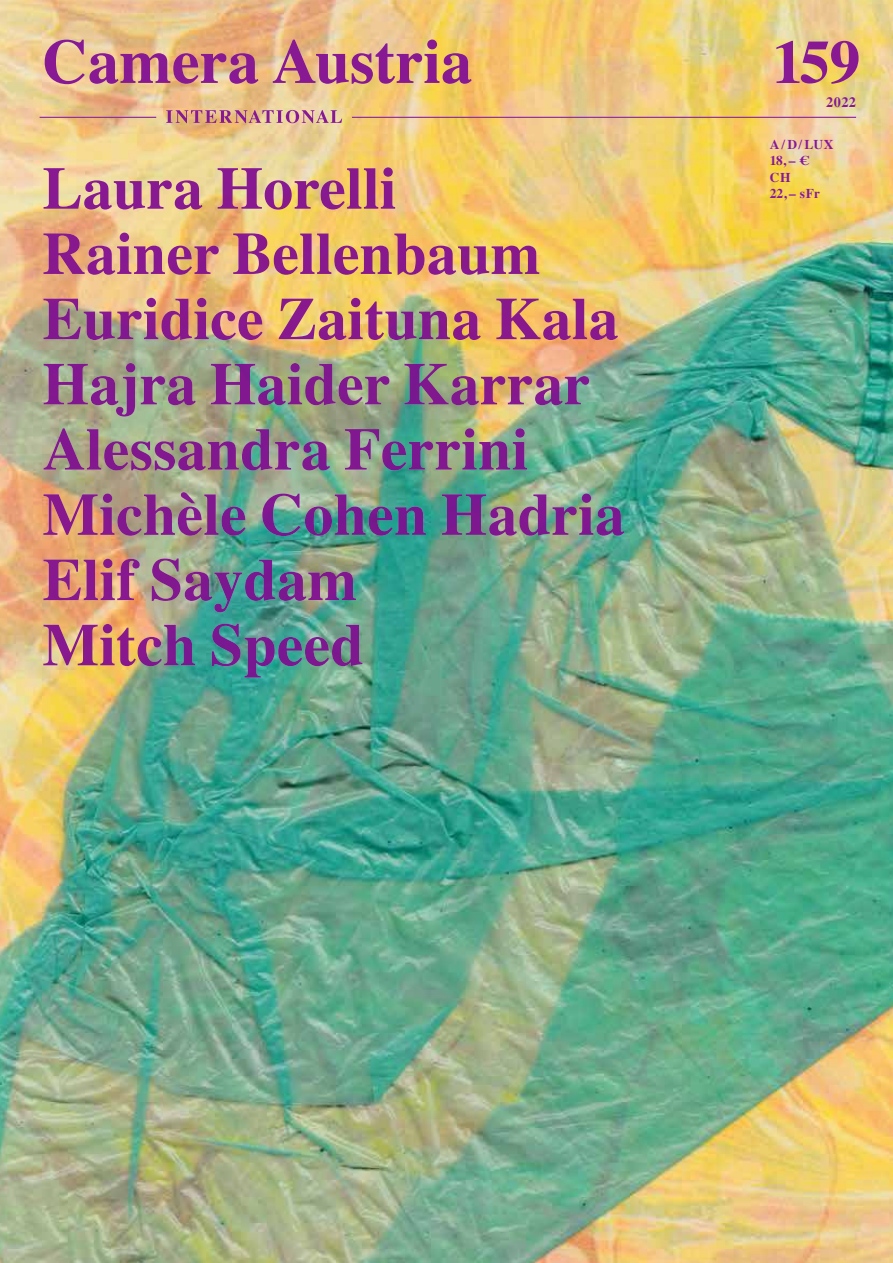
<style>
.page{position:relative;width:893px;height:1263px;background:#fff}
.page>*{position:absolute;margin:0;border:0;box-sizing:border-box;transform-origin:0 0}
.t1{font:61.5px "Times CA Bold 3";color:#8a1a9b}
.t2{font:60px/65.2px "Times CA Bold 3";letter-spacing:.005em;color:#8a1a9b}
.t3{font:14.4px "Times CA Bold 3";color:#8a1a9b}
.t4{font:13.5px/16.2px "Times CA Bold 3";letter-spacing:.01em;color:#8a1a9b}
</style>
<div class="page">
<img style="left:0;top:0;width:893px;height:1263px">
<hr style="left:40px;top:117px;width:116px;height:1px;background:#8a1a9b">
<hr style="left:352px;top:117px;width:504px;height:1px;background:#8a1a9b">
<svg style="left:166px;top:110px;width:176px;height:13px;background:#c88d91"></svg>
<svg style="left:45px;top:39px;width:427px;height:45px;background:#cb8a87"></svg>
<p class="t2" style="left:43px;top:149px;width:584px">Laura Horelli<br>Rainer Bellenbaum<br>Euridice Zaituna Kala<br>Hajra Haider Karrar<br>Alessandra Ferrini<br>Michèle Cohen Hadria<br>Elif Saydam<br>Mitch Speed</p>
<p class="t1" style="left:772px;top:4px;width:89px">159</p>
<p class="t3" style="left:826px;top:88px;width:31px">2022</p>
<p class="t4" style="left:770px;top:135px;width:66px">A/D/ LUX<br>18, – €<br>CH<br>22, – sFr</p>
</div>
